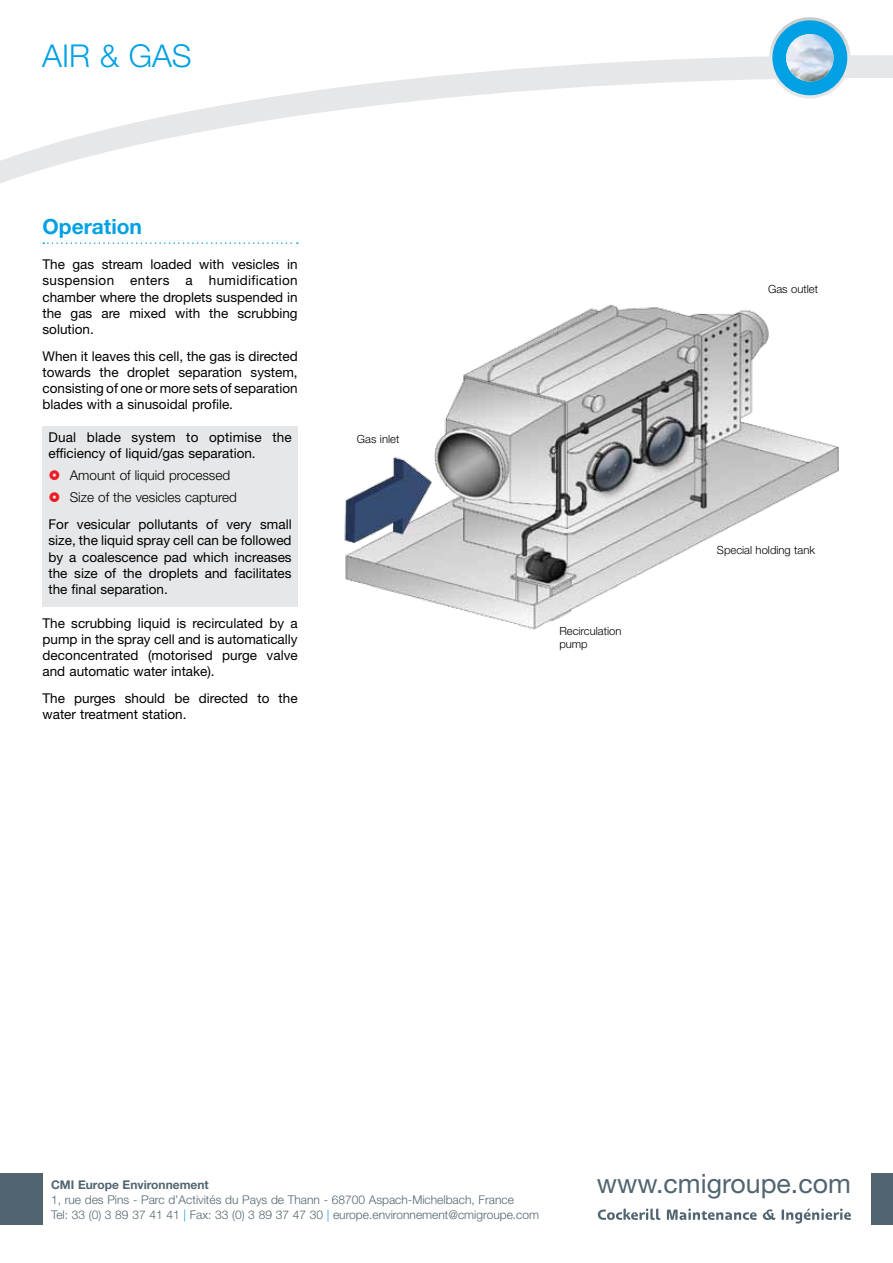
<style>
.page{position:relative;width:893px;height:1263px;background:#fff}
.page>*{position:absolute;margin:0;border:0;box-sizing:border-box;transform-origin:0 0}
.t1{font:300 31.5px "Helvetica Neue LT Std";color:#00a1e4}
.t2{font:26.7px "Helvetica Neue LT Std";color:#516570}
.t3{font:700 21px "Helvetica Neue LT Std";color:#00a1e4}
.t4{font:13.5px/16.2px "Helvetica Neue LT Std";color:#000;text-align:justify}
.t5{font:300 13.5px/22.2px "Helvetica Neue LT Std";color:#000}
.t6{font:300 12px/15px "Helvetica Neue LT Std";color:#516570}
.t7{font:700 12px "Helvetica Neue LT Std";color:#516570}
.t8{font:300 11.25px/13.5px "Helvetica Neue LT Std";color:#000}
.s1{color:#00a1e4}
</style>
<div class="page">
<svg style="left:0;top:55px;width:893px;height:128px"></svg>
<svg style="left:43px;top:242px;width:255px;height:2px"></svg>
<div style="left:43px;top:426px;width:255px;height:181px;background:#e6e7e8"></div>
<svg style="left:769px;top:17px;width:81px;height:81px"></svg>
<div style="left:772px;top:20px;width:75px;height:75px;background:#00a1e4;border-radius:50%"></div>
<img style="left:786px;top:34px;width:47px;height:47px;border-radius:24px">
<img style="left:344px;top:304px;width:495px;height:326px">
<svg style="left:598px;top:1208px;width:253px;height:15px"></svg>
<div style="left:872px;top:1174px;width:21px;height:51px;background:#516570"></div>
<div style="left:0;top:1174px;width:43px;height:51px;background:#516570"></div>
<h1 class="t1" style="left:42px;top:37px;width:151px">AIR &amp; GAS</h1>
<h3 class="t3" style="left:43px;top:213px;width:101px">Operation</h3>
<p class="t4" style="left:43px;top:256px;width:257px">The gas stream loaded with vesicles in suspension enters a humidification chamber where the droplets suspended in the gas are mixed with the scrubbing solution.</p>
<p class="t4" style="left:43px;top:348px;width:257px">When it leaves this cell, the gas is directed towards the droplet separation system, consisting of one or more sets of separation blades with a sinusoidal profile.</p>
<p class="t4" style="left:49px;top:429px;width:245px">Dual blade system to optimise the efficiency of liquid/gas separation.</p>
<p class="t5" style="left:70px;top:464px;width:169px">Amount of liquid processed<br>Size of the vesicles captured</p>
<p class="t4" style="left:49px;top:516px;width:245px">For vesicular pollutants of very small size, the liquid spray cell can be followed by a coalescence pad which increases the size of the droplets and facilitates the final separation.</p>
<p class="t4" style="left:43px;top:615px;width:257px">The scrubbing liquid is recirculated by a pump in the spray cell and is automatically deconcentrated (motorised purge valve and automatic water intake).</p>
<p class="t4" style="left:43px;top:690px;width:257px">The purges should be directed to the water treatment station.</p>
<p class="t8" style="left:357px;top:432px;width:44px">Gas inlet</p>
<p class="t8" style="left:768px;top:282px;width:51px">Gas outlet</p>
<p class="t8" style="left:559px;top:624px;width:64px">Recirculation pump</p>
<p class="t8" style="left:717px;top:543px;width:100px">Special holding tank</p>
<p class="t7" style="left:51px;top:1177px;width:159px">CMI Europe Environnement</p>
<p class="t6" style="left:51px;top:1191px;width:490px">1, rue des Pins - Parc d’Activités du Pays de Thann - 68700 Aspach-Michelbach, France<br>Tel: 33 (0) 3 89 37 41 41 <span class="s1">|</span> Fax: 33 (0) 3 89 37 47 30 <span class="s1">|</span> europe.environnement@cmigroupe.com</p>
<h2 class="t2" style="left:597px;top:1167px;width:256px">www.cmigroupe.com</h2>
</div>
